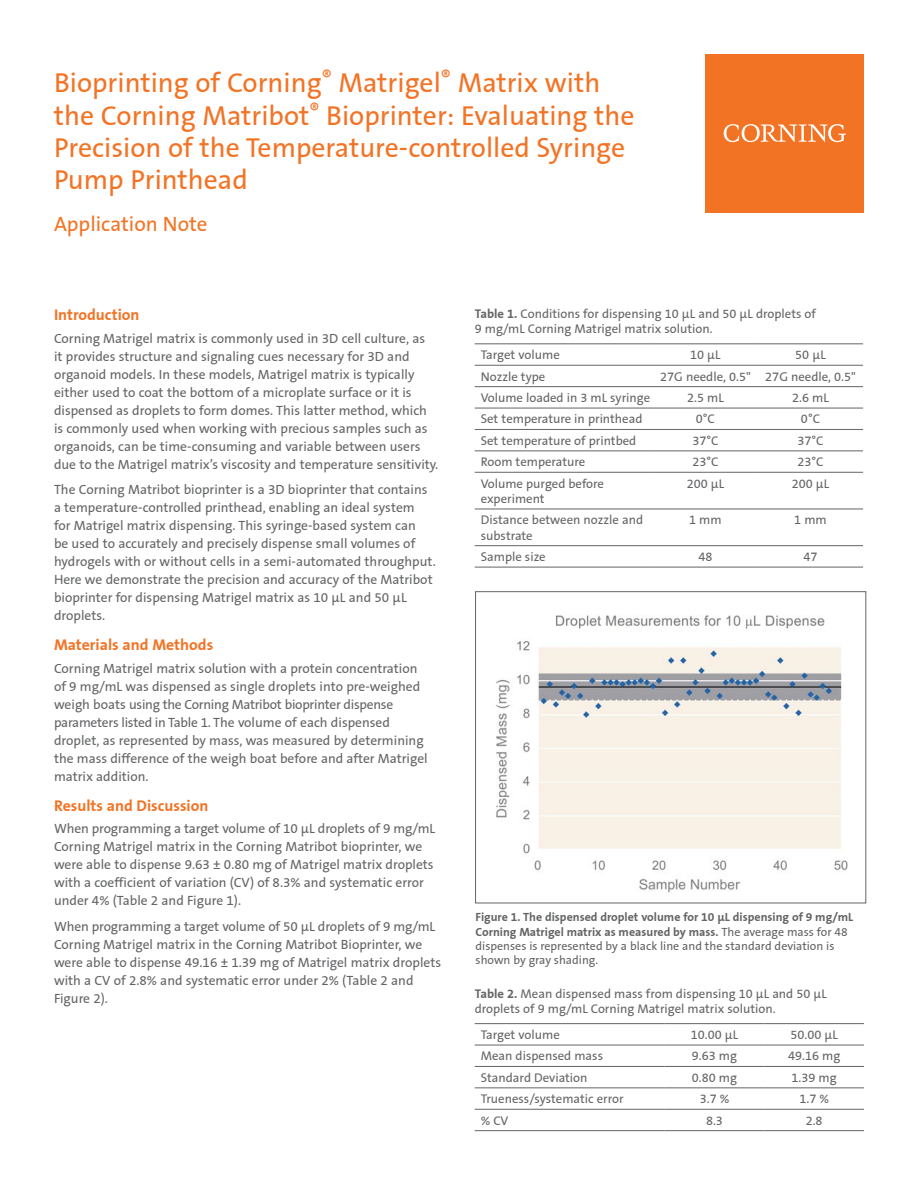
<style>
.page{position:relative;width:918px;height:1188px;background:#fff}
.page>*{position:absolute;margin:0;border:0;box-sizing:border-box;transform-origin:0 0}
.t1{font:27.75px/32.2px "Corning Sans";color:#f37324}
.t2{font:21px "Corning Sans";color:#f37324}
.t3{font:700 15.75px "Corning Sans";color:#f37324}
.t4{font:13.5px/18px "Corning Sans";color:#636466}
.t5{font:12.75px/15px "Corning Sans";color:#636466}
.t6{font:12px/14.2px "Corning Sans";color:#636466}
.s1{font-weight:700}
</style>
<div class="page">
<div style="left:706px;top:54px;width:158px;height:158px;background:#f37324"></div>
<svg style="left:724px;top:124px;width:122px;height:18px"></svg>
<div style="left:475px;top:591px;width:391px;height:312px;border:1px solid #636466"></div>
<img style="left:496px;top:615px;width:352px;height:278px">
<hr style="left:475px;top:1023px;width:190px;height:1px;background:#636466">
<hr style="left:665px;top:1023px;width:99px;height:1px;background:#636466">
<hr style="left:764px;top:1023px;width:100px;height:1px;background:#636466">
<hr style="left:475px;top:1045px;width:190px;height:1px;background:#636466">
<hr style="left:665px;top:1045px;width:99px;height:1px;background:#636466">
<hr style="left:764px;top:1045px;width:100px;height:1px;background:#636466">
<hr style="left:475px;top:1066px;width:190px;height:1px;background:#636466">
<hr style="left:665px;top:1066px;width:99px;height:1px;background:#636466">
<hr style="left:764px;top:1066px;width:100px;height:1px;background:#636466">
<hr style="left:475px;top:1088px;width:190px;height:1px;background:#636466">
<hr style="left:665px;top:1088px;width:99px;height:1px;background:#636466">
<hr style="left:764px;top:1088px;width:100px;height:1px;background:#636466">
<hr style="left:475px;top:1109px;width:190px;height:1px;background:#636466">
<hr style="left:665px;top:1109px;width:99px;height:1px;background:#636466">
<hr style="left:764px;top:1109px;width:100px;height:1px;background:#636466">
<hr style="left:475px;top:1130px;width:190px;height:1px;background:#636466">
<hr style="left:665px;top:1130px;width:99px;height:1px;background:#636466">
<hr style="left:764px;top:1130px;width:100px;height:1px;background:#636466">
<hr style="left:475px;top:567px;width:178px;height:1px;background:#636466">
<hr style="left:653px;top:567px;width:105px;height:1px;background:#636466">
<hr style="left:758px;top:567px;width:105px;height:1px;background:#636466">
<hr style="left:475px;top:344px;width:178px;height:1px;background:#636466">
<hr style="left:653px;top:344px;width:105px;height:1px;background:#636466">
<hr style="left:758px;top:344px;width:105px;height:1px;background:#636466">
<hr style="left:475px;top:365px;width:178px;height:1px;background:#636466">
<hr style="left:653px;top:365px;width:105px;height:1px;background:#636466">
<hr style="left:758px;top:365px;width:105px;height:1px;background:#636466">
<hr style="left:475px;top:386px;width:178px;height:1px;background:#636466">
<hr style="left:653px;top:386px;width:105px;height:1px;background:#636466">
<hr style="left:758px;top:386px;width:105px;height:1px;background:#636466">
<hr style="left:475px;top:408px;width:178px;height:1px;background:#636466">
<hr style="left:653px;top:408px;width:105px;height:1px;background:#636466">
<hr style="left:758px;top:408px;width:105px;height:1px;background:#636466">
<hr style="left:475px;top:429px;width:178px;height:1px;background:#636466">
<hr style="left:653px;top:429px;width:105px;height:1px;background:#636466">
<hr style="left:758px;top:429px;width:105px;height:1px;background:#636466">
<hr style="left:475px;top:451px;width:178px;height:1px;background:#636466">
<hr style="left:653px;top:451px;width:105px;height:1px;background:#636466">
<hr style="left:758px;top:451px;width:105px;height:1px;background:#636466">
<hr style="left:475px;top:472px;width:178px;height:1px;background:#636466">
<hr style="left:653px;top:472px;width:105px;height:1px;background:#636466">
<hr style="left:758px;top:472px;width:105px;height:1px;background:#636466">
<hr style="left:475px;top:509px;width:178px;height:1px;background:#636466">
<hr style="left:653px;top:509px;width:105px;height:1px;background:#636466">
<hr style="left:758px;top:509px;width:105px;height:1px;background:#636466">
<hr style="left:475px;top:545px;width:178px;height:1px;background:#636466">
<hr style="left:653px;top:545px;width:105px;height:1px;background:#636466">
<hr style="left:758px;top:545px;width:105px;height:1px;background:#636466">
<h1 class="t1" style="left:54px;top:67px;width:582px">Bioprinting of Corning<sup>®</sup> Matrigel<sup>®</sup> Matrix with the Corning Matribot<sup>®</sup> Bioprinter: Evaluating the Precision of the Temperature-controlled Syringe Pump Printhead</h1>
<h2 class="t2" style="left:54px;top:212px;width:155px">Application Note</h2>
<p class="t3" style="left:54px;top:306px;width:87px">Introduction</p>
<p class="t4" style="left:54px;top:329px;width:386px">Corning Matrigel matrix is commonly used in 3D cell culture, as<br>it provides structure and signaling cues necessary for 3D and organoid models. In these models, Matrigel matrix is typically either used to coat the bottom of a microplate surface or it is dispensed as droplets to form domes. This latter method, which is commonly used when working with precious samples such as organoids, can be time-consuming and variable between users due to the Matrigel matrix’s viscosity and temperature sensitivity.</p>
<p class="t4" style="left:54px;top:481px;width:383px">The Corning Matribot bioprinter is a 3D bioprinter that contains a temperature-controlled printhead, enabling an ideal system<br>for Matrigel matrix dispensing. This syringe-based system can<br>be used to accurately and precisely dispense small volumes of hydrogels with or without cells in a semi-automated throughput.<br>Here we demonstrate the precision and accuracy of the Matribot bioprinter for dispensing Matrigel matrix as 10 µL and 50 µL droplets.</p>
<p class="t3" style="left:54px;top:636px;width:161px">Materials and Methods</p>
<p class="t4" style="left:54px;top:659px;width:375px">Corning Matrigel matrix solution with a protein concentration of 9 mg/mL was dispensed as single droplets into pre-weighed weigh boats using the Corning Matribot bioprinter dispense parameters listed in Table 1. The volume of each dispensed droplet, as represented by mass, was measured by determining the mass difference of the weigh boat before and after Matrigel matrix addition.</p>
<p class="t3" style="left:54px;top:796px;width:156px">Results and Discussion</p>
<p class="t4" style="left:54px;top:820px;width:383px">When programming a target volume of 10 µL droplets of 9 mg/mL Corning Matrigel matrix in the Corning Matribot bioprinter, we were able to dispense 9.63 ± 0.80 mg of Matrigel matrix droplets with a coefficient of variation (CV) of 8.3% and systematic error under 4% (Table 2 and Figure 1).</p>
<p class="t4" style="left:54px;top:917px;width:389px">When programming a target volume of 50 µL droplets of 9 mg/mL Corning Matrigel matrix in the Corning Matribot Bioprinter, we were able to dispense 49.16 ± 1.39 mg of Matrigel matrix droplets with a CV of 2.8% and systematic error under 2% (Table 2 and Figure 2).</p>
<p class="t5" style="left:475px;top:306px;width:343px"><span class="s1">Table 1.</span> Conditions for dispensing 10 µL and 50 µL droplets of<br>9 mg/mL Corning Matrigel matrix solution.</p>
<p class="t5" style="left:481px;top:347px;width:81px">Target volume</p>
<p class="t5" style="left:690px;top:347px;width:32px">10 µL</p>
<p class="t5" style="left:795px;top:347px;width:32px">50 µL</p>
<p class="t5" style="left:481px;top:369px;width:66px">Nozzle type</p>
<p class="t5" style="left:660px;top:369px;width:197px">27G needle, 0.5" 27G needle, 0.5"</p>
<p class="t5" style="left:481px;top:390px;width:171px">Volume loaded in 3 mL syringe</p>
<p class="t5" style="left:687px;top:390px;width:38px">2.5 mL</p>
<p class="t5" style="left:792px;top:390px;width:38px">2.6 mL</p>
<p class="t5" style="left:481px;top:412px;width:163px">Set temperature in printhead</p>
<p class="t5" style="left:696px;top:412px;width:21px">0°C</p>
<p class="t5" style="left:801px;top:412px;width:21px">0°C</p>
<p class="t5" style="left:481px;top:433px;width:157px">Set temperature of printbed</p>
<p class="t5" style="left:692px;top:433px;width:28px">37°C</p>
<p class="t5" style="left:797px;top:433px;width:28px">37°C</p>
<p class="t5" style="left:481px;top:455px;width:106px">Room temperature</p>
<p class="t5" style="left:692px;top:455px;width:28px">23°C</p>
<p class="t5" style="left:797px;top:455px;width:28px">23°C</p>
<p class="t5" style="left:481px;top:476px;width:125px">Volume purged before experiment</p>
<p class="t5" style="left:687px;top:476px;width:39px">200 µL</p>
<p class="t5" style="left:792px;top:476px;width:39px">200 µL</p>
<p class="t5" style="left:481px;top:512px;width:164px">Distance between nozzle and substrate</p>
<p class="t5" style="left:689px;top:513px;width:34px">1 mm</p>
<p class="t5" style="left:794px;top:513px;width:34px">1 mm</p>
<p class="t5" style="left:481px;top:549px;width:66px">Sample size</p>
<p class="t5" style="left:698px;top:549px;width:16px">48</p>
<p class="t5" style="left:804px;top:549px;width:16px">47</p>
<p class="t6" style="left:476px;top:910px;width:379px"><span class="s1">Figure 1. The dispensed droplet volume for 10 µL dispensing of 9 mg/mL Corning Matrigel matrix as measured by mass.</span> The average mass for 48 dispenses is represented by a black line and the standard deviation is shown by gray shading.</p>
<p class="t5" style="left:475px;top:986px;width:354px"><span class="s1">Table 2.</span> Mean dispensed mass from dispensing 10 µL and 50 µL droplets of 9 mg/mL Corning Matrigel matrix solution.</p>
<p class="t5" style="left:481px;top:1027px;width:81px">Target volume</p>
<p class="t5" style="left:691px;top:1027px;width:49px">10.00 µL</p>
<p class="t5" style="left:790px;top:1027px;width:49px">50.00 µL</p>
<p class="t5" style="left:481px;top:1049px;width:124px">Mean dispensed mass</p>
<p class="t5" style="left:692px;top:1049px;width:47px">9.63 mg</p>
<p class="t5" style="left:788px;top:1049px;width:54px">49.16 mg</p>
<p class="t5" style="left:481px;top:1070px;width:108px">Standard Deviation</p>
<p class="t5" style="left:692px;top:1070px;width:47px">0.80 mg</p>
<p class="t5" style="left:792px;top:1070px;width:47px">1.39 mg</p>
<p class="t5" style="left:481px;top:1092px;width:144px">Trueness/systematic error</p>
<p class="t5" style="left:700px;top:1092px;width:31px">3.7 %</p>
<p class="t5" style="left:799px;top:1092px;width:31px">1.7 %</p>
<p class="t5" style="left:481px;top:1113px;width:29px">% CV</p>
<p class="t5" style="left:706px;top:1113px;width:18px">8.3</p>
<p class="t5" style="left:806px;top:1113px;width:18px">2.8</p>
</div>
